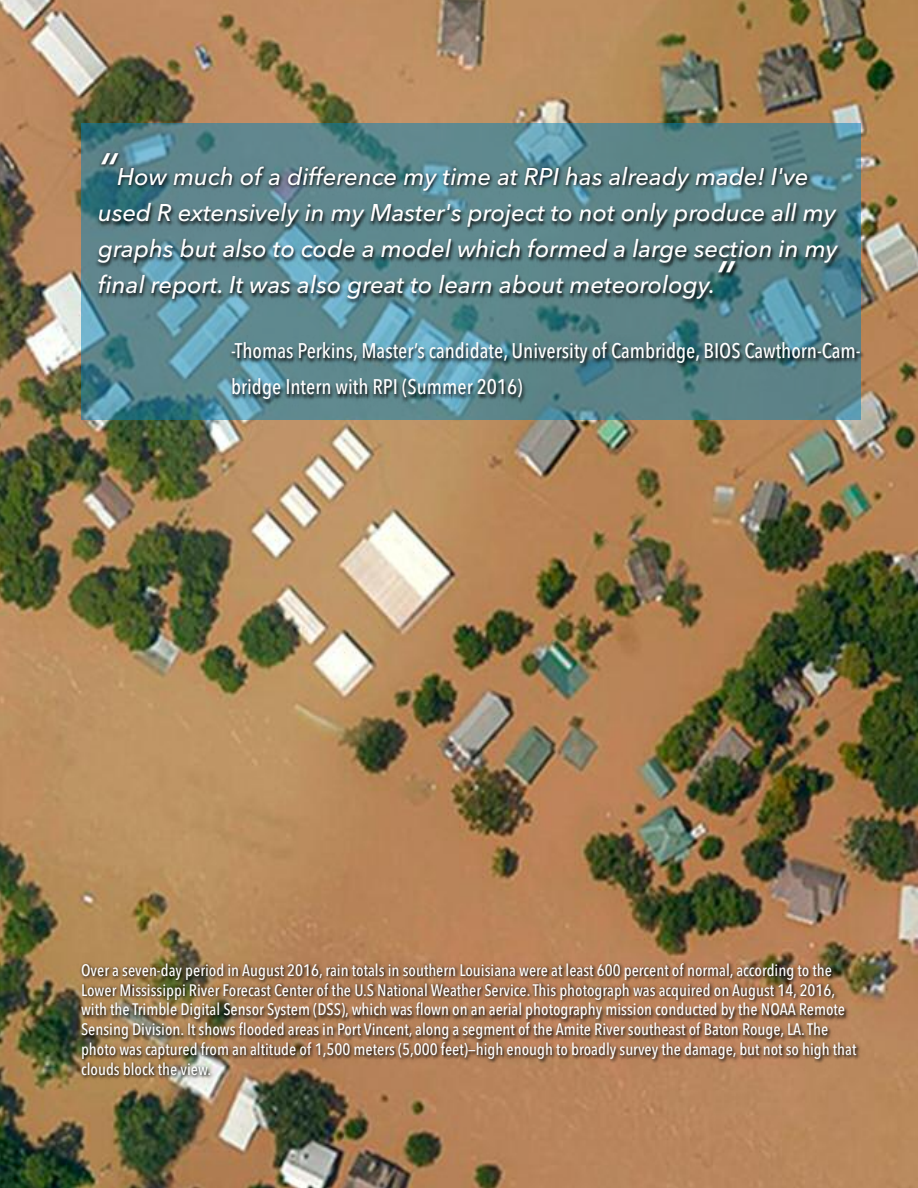
<style>
.page{position:relative;width:918px;height:1188px;background:#fff}
.page>*{position:absolute;margin:0;border:0;box-sizing:border-box;transform-origin:0 0}
.t1{font:italic 500 24px/36px "Avenir Next LT Pro";color:#fff}
.t2{font:500 condensed 21px/36px "Avenir Next LT Pro";color:#fff}
.t3{font:500 condensed 16.5px/19.8px "Avenir Next LT Pro";color:#fff}
.s1{font-size:45px}
</style>
<div class="page">
<img style="left:0;top:0;width:918px;height:1188px">
<img style="left:70px;top:956px;width:806px;height:224px">
<div style="left:81px;top:123px;width:780px;height:297px;background:#007fb8;opacity:.5"></div>
<img style="left:86px;top:142px;width:791px;height:270px">
<img style="left:218px;top:335px;width:660px;height:96px">
<p class="t1" style="left:98px;top:161px;width:741px"><span class="s1">“</span>How much of a difference my time at RPI has already made! I've used R extensively in my Master's project to not only produce all my graphs but also to code a model which formed a large section in my final report. It was also great to learn about meteorology.<span class="s1">”</span></p>
<p class="t2" style="left:231px;top:335px;width:631px">-Thomas Perkins, Master’s candidate, University of Cambridge, BIOS Cawthorn-Cam&shy;bridge Intern with RPI (Summer 2016)</p>
<p class="t3" style="left:81px;top:962px;width:777px">Over a seven-day period in August 2016, rain totals in southern Louisiana were at least 600 percent of normal, according to the Lower Mississippi River Forecast Center of the U.S National Weather Service.This photograph was acquired on August 14, 2016, with the Trimble Digital Sensor System (DSS), which was flown on an aerial photography mission conducted by the NOAA Remote Sensing Division. It shows flooded areas in Port Vincent, along a segment of the Amite River southeast of Baton Rouge, LA.The photo was captured from an altitude of 1,500 meters (5,000 feet)—high enough to broadly survey the damage, but not so high that clouds block the view.</p>
</div>
